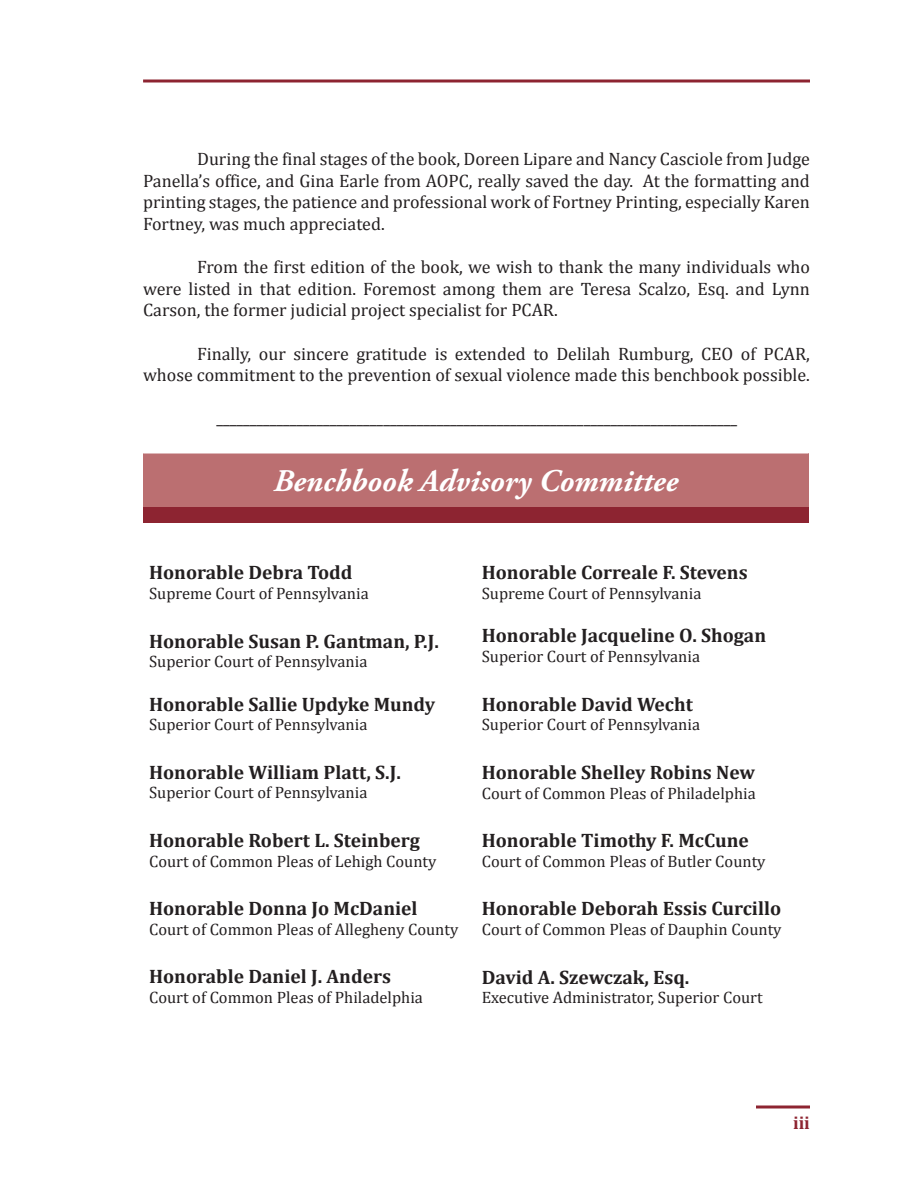
<style>
.page{position:relative;width:918px;height:1188px;background:#fff}
.page>*{position:absolute;margin:0;border:0;box-sizing:border-box;transform-origin:0 0}
.t1{font:italic 700 31.5px "Adobe Garamond Pro";color:#fff}
.t2{font:700 19.5px "Cambria";color:#231f20}
.t3{font:18px/21.6px "Cambria";color:#231f20;text-align:justify}
.t4{font:700 18px "Cambria";color:#8d2431}
.t5{font:16.5px "Cambria";color:#231f20}
</style>
<div class="page">
<hr style="left:143px;top:80px;width:667px;height:2px;background:#8d2431">
<hr style="left:756px;top:1106px;width:54px;height:2px;background:#8d2431">
<div style="left:143px;top:453px;width:665px;height:54px;background:#bb6f71"></div>
<div style="left:143px;top:507px;width:665px;height:15px;background:#8d2431"></div>
<hr style="left:143px;top:452px;width:666px;height:2px;background:#fff">
<p class="t3" style="left:143px;top:148px;width:668px;text-indent:54px">During the final stages of the book, Doreen Lipare and Nancy Casciole from Judge Panella’s office, and Gina Earle from AOPC, really saved the day. At the formatting and printing stages, the patience and professional work of Fortney Printing, especially Karen Fortney, was much appreciated.</p>
<p class="t3" style="left:143px;top:256px;width:668px;text-indent:54px">From the first edition of the book, we wish to thank the many individuals who were listed in that edition. Foremost among them are Teresa Scalzo, Esq. and Lynn Carson, the former judicial project specialist for PCAR.</p>
<p class="t3" style="left:143px;top:343px;width:668px;text-align:right">Finally, our sincere gratitude is extended to Delilah Rumburg, CEO of PCAR, whose commitment to the prevention of sexual violence made this benchbook possible.</p>
<p class="t3" style="left:216px;top:407px;width:522px">______________________________________________________________________________</p>
<p class="t1" style="left:274px;top:463px;width:406px">Benchbook Advisory Committee</p>
<p class="t2" style="left:149px;top:559px;width:205px">Honorable Debra Todd</p>
<p class="t5" style="left:149px;top:584px;width:221px">Supreme Court of Pennsylvania</p>
<p class="t2" style="left:149px;top:627px;width:291px">Honorable Susan P. Gantman, P.J.</p>
<p class="t5" style="left:149px;top:652px;width:220px">Superior Court of Pennsylvania</p>
<p class="t2" style="left:149px;top:690px;width:288px">Honorable Sallie Updyke Mundy</p>
<p class="t5" style="left:149px;top:715px;width:220px">Superior Court of Pennsylvania</p>
<p class="t2" style="left:149px;top:758px;width:253px">Honorable William Platt, S.J.</p>
<p class="t5" style="left:149px;top:783px;width:220px">Superior Court of Pennsylvania</p>
<p class="t2" style="left:149px;top:826px;width:272px">Honorable Robert L. Steinberg</p>
<p class="t5" style="left:149px;top:851px;width:289px">Court of Common Pleas of Lehigh County</p>
<p class="t2" style="left:149px;top:894px;width:270px">Honorable Donna Jo McDaniel</p>
<p class="t5" style="left:149px;top:919px;width:311px">Court of Common Pleas of Allegheny County</p>
<p class="t2" style="left:149px;top:963px;width:243px">Honorable Daniel J. Anders</p>
<p class="t5" style="left:149px;top:987px;width:275px">Court of Common Pleas of Philadelphia</p>
<p class="t2" style="left:482px;top:559px;width:267px">Honorable Correale F. Stevens</p>
<p class="t5" style="left:482px;top:584px;width:221px">Supreme Court of Pennsylvania</p>
<p class="t2" style="left:482px;top:622px;width:286px">Honorable Jacqueline O. Shogan</p>
<p class="t5" style="left:482px;top:647px;width:220px">Superior Court of Pennsylvania</p>
<p class="t2" style="left:482px;top:690px;width:213px">Honorable David Wecht</p>
<p class="t5" style="left:482px;top:715px;width:220px">Superior Court of Pennsylvania</p>
<p class="t2" style="left:482px;top:759px;width:275px">Honorable Shelley Robins New</p>
<p class="t5" style="left:482px;top:784px;width:275px">Court of Common Pleas of Philadelphia</p>
<p class="t2" style="left:482px;top:827px;width:269px">Honorable Timothy F. McCune</p>
<p class="t5" style="left:482px;top:852px;width:285px">Court of Common Pleas of Butler County</p>
<p class="t2" style="left:482px;top:895px;width:301px">Honorable Deborah Essis Curcillo</p>
<p class="t5" style="left:482px;top:920px;width:301px">Court of Common Pleas of Dauphin County</p>
<p class="t2" style="left:482px;top:963px;width:209px">David A. Szewczak, Esq.</p>
<p class="t5" style="left:482px;top:988px;width:282px">Executive Administrator, Superior Court</p>
<p class="t4" style="left:793px;top:1110px;width:18px">iii</p>
</div>
